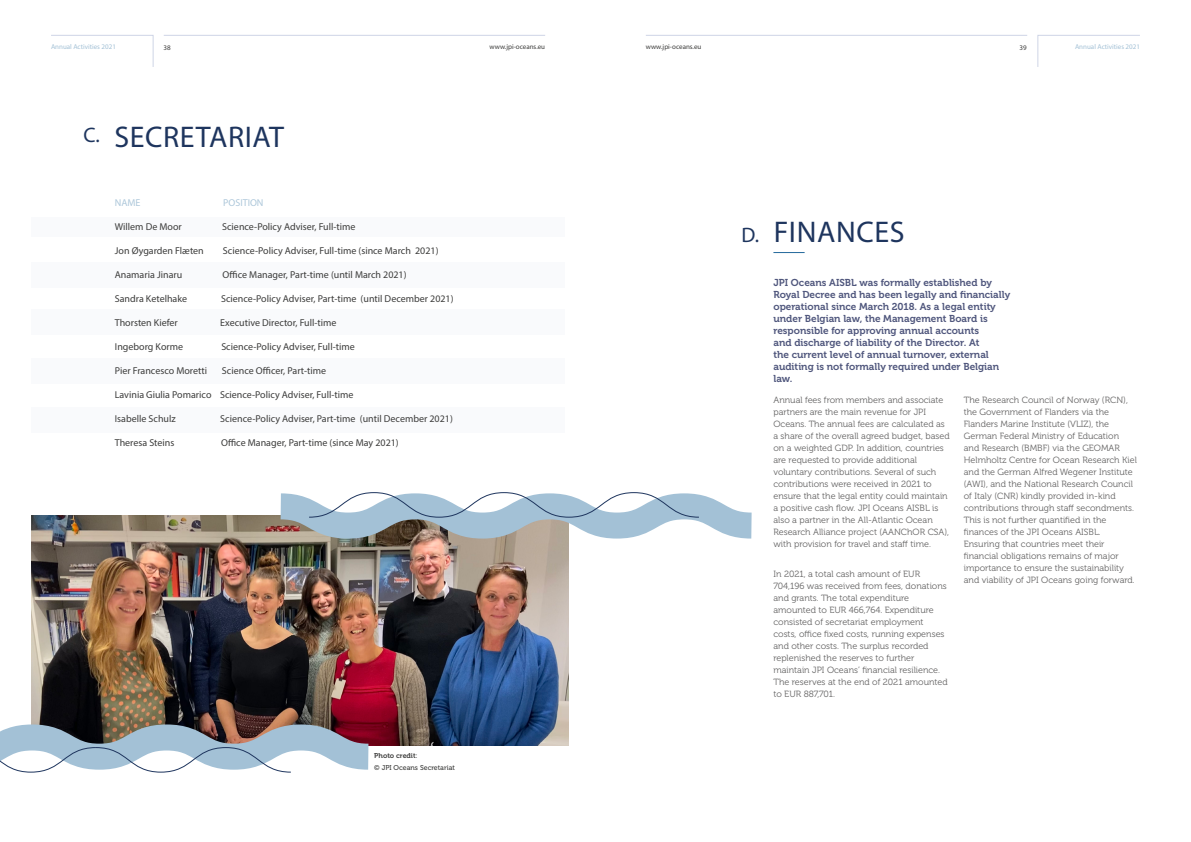
<style>
.page{position:relative;width:1191px;height:842px;background:#fff}
.page>*{position:absolute;margin:0;border:0;box-sizing:border-box;transform-origin:0 0}
.t1{font:30px "Myriad Pro";letter-spacing:.02em;color:#1e355e}
.t2{font:10px "Myriad Pro";color:#3c3c3b}
.t3{font:10px/12px "Museo 700";color:#50577d}
.t4{font:10px "Myriad Pro";color:#adc7da}
.t5{font:9px/12px "Museo 300";color:#646363}
.t6{font:7px "Myriad Pro";color:#a3c1d6}
.t7{font:7px "Myriad Pro";color:#3c3c3b}
.t8{font:7px "Museo 500";color:#3c3c3b}
.t9{font:7px "Museo 700";color:#3c3c3b}
.s1{font-family:"Museo 500"}
.s2{font-size:21px}
</style>
<div class="page">
<svg style="left:51px;top:35px;width:103px;height:32px"></svg>
<svg style="left:1037px;top:35px;width:103px;height:32px"></svg>
<hr style="left:164px;top:35px;width:381px;height:1px;background:#cfd5e6">
<hr style="left:646px;top:35px;width:381px;height:1px;background:#cfd5e6">
<div style="left:31px;top:407px;width:533px;height:25px;background:#f9fafc"></div>
<div style="left:31px;top:359px;width:533px;height:25px;background:#f9fafc"></div>
<div style="left:31px;top:309px;width:533px;height:25px;background:#f9fafc"></div>
<div style="left:31px;top:217px;width:533px;height:19px;background:#f9fafc"></div>
<div style="left:31px;top:262px;width:533px;height:26px;background:#f9fafc"></div>
<hr style="left:773px;top:252px;width:31px;height:1px;background:#23689c">
<img style="left:31px;top:516px;width:538px;height:230px">
<svg style="left:0;top:711px;width:394px;height:62px"></svg>
<svg style="left:255px;top:492px;width:497px;height:60px"></svg>
<p class="t6" style="left:51px;top:43px;width:66px">Annual Activities 2021</p>
<p class="t7" style="left:164px;top:43px;width:9px">38</p>
<p class="t7" style="left:489px;top:43px;width:57px">www.jpi-oceans.eu</p>
<p class="t7" style="left:646px;top:43px;width:57px">www.jpi-oceans.eu</p>
<p class="t7" style="left:1019px;top:43px;width:9px">39</p>
<p class="t6" style="left:1075px;top:43px;width:66px">Annual Activities 2021</p>
<h1 class="t1" style="left:83px;top:118px;width:202px"><sup>C.</sup> SECRETARIAT</h1>
<p class="t4" style="left:115px;top:196px;width:27px">NAME</p>
<p class="t4" style="left:223px;top:196px;width:42px">POSITION</p>
<p class="t2" style="left:115px;top:220px;width:69px">Willem De Moor</p>
<p class="t2" style="left:222px;top:220px;width:135px">Science-Policy Adviser, Full-time</p>
<p class="t2" style="left:115px;top:244px;width:90px">Jon Øygarden Flæten</p>
<p class="t2" style="left:223px;top:244px;width:217px">Science-Policy Adviser, Full-time (since March 2021)</p>
<p class="t2" style="left:115px;top:268px;width:69px">Anamaria Jinaru</p>
<p class="t2" style="left:222px;top:268px;width:185px">Office Manager, Part-time (until March 2021)</p>
<p class="t2" style="left:115px;top:292px;width:74px">Sandra Ketelhake</p>
<p class="t2" style="left:221px;top:292px;width:234px">Science-Policy Adviser, Part-time (until December 2021)</p>
<p class="t2" style="left:115px;top:316px;width:65px">Thorsten Kiefer</p>
<p class="t2" style="left:220px;top:316px;width:118px">Executive Director, Full-time</p>
<p class="t2" style="left:115px;top:340px;width:70px">Ingeborg Korme</p>
<p class="t2" style="left:221px;top:340px;width:135px">Science-Policy Adviser, Full-time</p>
<p class="t2" style="left:115px;top:364px;width:94px">Pier Francesco Moretti</p>
<p class="t2" style="left:222px;top:364px;width:106px">Science Officer, Part-time</p>
<p class="t2" style="left:115px;top:388px;width:240px">Lavinia Giulia Pomarico Science-Policy Adviser, Full-time</p>
<p class="t2" style="left:115px;top:412px;width:62px">Isabelle Schulz</p>
<p class="t2" style="left:220px;top:412px;width:234px">Science-Policy Adviser, Part-time (until December 2021)</p>
<p class="t2" style="left:115px;top:436px;width:61px">Theresa Steins</p>
<p class="t2" style="left:221px;top:436px;width:179px">Office Manager, Part-time (since May 2021)</p>
<p class="t9" style="left:374px;top:751px;width:45px">Photo credit<span class="s1">:</span></p>
<p class="t8" style="left:374px;top:763px;width:82px">© JPI Oceans Secretariat</p>
<h1 class="t1" style="left:741px;top:214px;width:164px"><span class="s2">D.</span> FINANCES</h1>
<p class="t3" style="left:773px;top:277px;width:238px">JPI Oceans AISBL was formally established by Royal Decree and has been legally and financially operational since March 2018. As a legal entity under Belgian law, the Management Board is responsible for approving annual accounts<br>and discharge of liability of the Director. At<br>the current level of annual turnover, external auditing is not formally required under Belgian law.</p>
<p class="t5" style="left:773px;top:394px;width:178px">Annual fees from members and associate partners are the main revenue for JPI Oceans. The annual fees are calculated as a share of the overall agreed budget, based on a weighted GDP. In addition, countries are requested to provide additional voluntary contributions. Several of such contributions were received in 2021 to ensure that the legal entity could maintain a positive cash flow. JPI Oceans AISBL is also a partner in the All-Atlantic Ocean Research Alliance project (AANChOR CSA), with provision for travel and staff time.</p>
<p class="t5" style="left:773px;top:568px;width:176px">In 2021, a total cash amount of EUR 704,196 was received from fees, donations and grants. The total expenditure amounted to EUR 466,764. Expenditure consisted of secretariat employment costs, office fixed costs, running expenses and other costs. The surplus recorded replenished the reserves to further maintain JPI Oceans’ financial resilience.<br>The reserves at the end of 2021 amounted to EUR 887,701.</p>
<p class="t5" style="left:963px;top:394px;width:175px">The Research Council of Norway (RCN), the Government of Flanders via the Flanders Marine Institute (VLIZ), the German Federal Ministry of Education and Research (BMBF) via the GEOMAR Helmholtz Centre for Ocean Research Kiel and the German Alfred Wegener Institute (AWI), and the National Research Council of Italy (CNR) kindly provided in-kind contributions through staff secondments.<br>This is not further quantified in the finances of the JPI Oceans AISBL.<br>Ensuring that countries meet their financial obligations remains of major importance to ensure the sustainability and viability of JPI Oceans going forward.</p>
</div>
